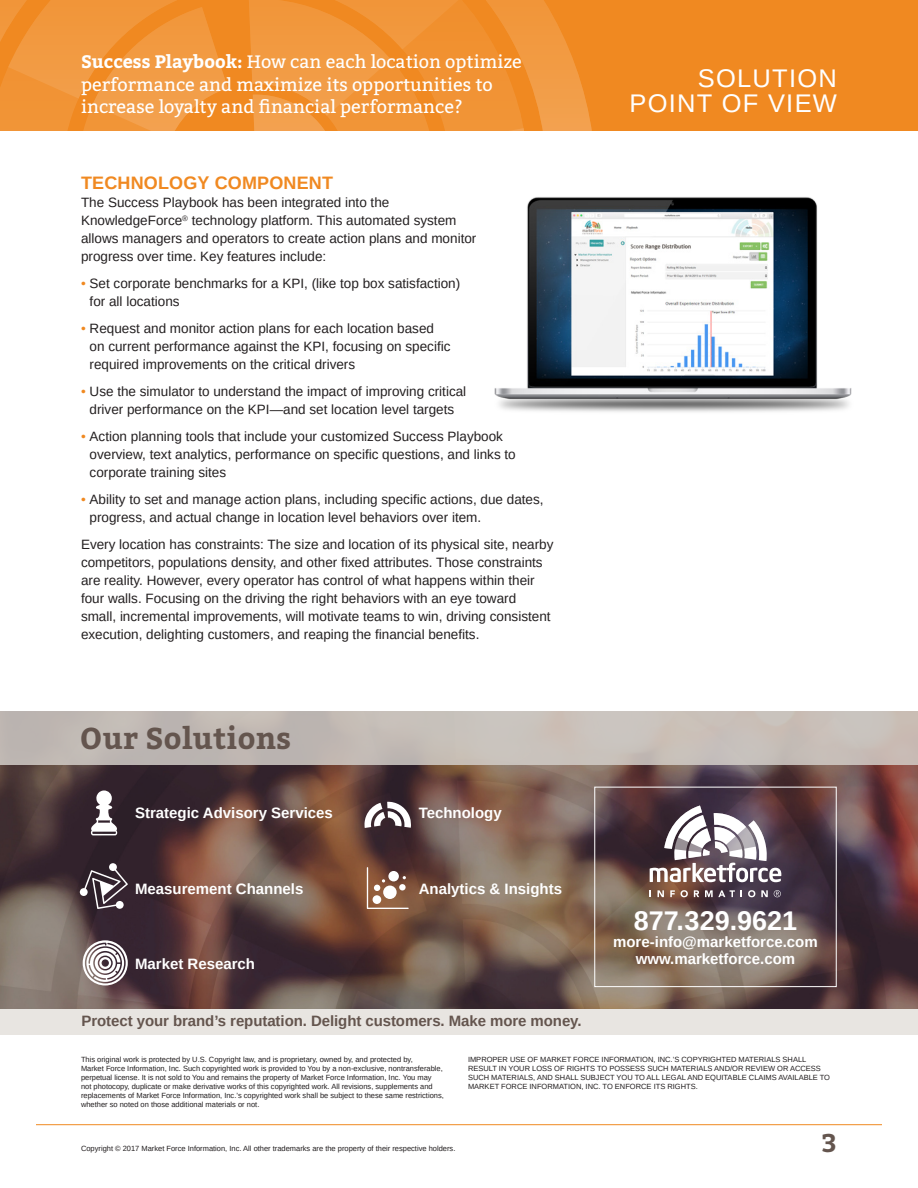
<style>
.page{position:relative;width:918px;height:1188px;background:#fff}
.page>*{position:absolute;margin:0;border:0;box-sizing:border-box;transform-origin:0 0}
.t1{font:700 30px "Bitter";letter-spacing:.01em;color:#64554e}
.t2{font:700 27px "Arimo";color:#fff}
.t3{font:25.5px/25.5px "Arimo";letter-spacing:.05em;color:#fff;text-align:right}
.t4{font:700 25.5px "Bitter";color:#64554e}
.t5{font:18px/22.5px "Bitter";color:#fff}
.Body_Header{font:700 18px "Arimo";letter-spacing:.01em;color:#f08921}
.Solutions{font:700 15px "Arimo";color:#fff}
.Body{font:700 15px "Arimo";letter-spacing:-.005em;color:#64554e}
.Body-2{font:13.5px/18px "Arimo";color:#231f20}
.Legal{font:7.5px/9px "Arimo";color:#231f20}
.s1{font-weight:700}
.s2{color:#f08921}
</style>
<div class="page">
<hr style="left:36px;top:1124px;width:846px;height:1px;background:#f08921">
<div style="left:0;top:0;width:918px;height:130px;background:#f08921"></div>
<svg style="left:0;top:0;width:228px;height:130px"></svg>
<svg style="left:245px;top:0;width:359px;height:131px"></svg>
<div style="left:0;top:711px;width:918px;height:324px;background:#e8e5e1"></div>
<img style="left:0;top:765px;width:918px;height:243px">
<div style="left:0;top:711px;width:918px;height:54px;background:#c6bdb6"></div>
<svg style="left:658px;top:890px;width:6px;height:7px"></svg>
<svg style="left:670px;top:890px;width:5px;height:7px"></svg>
<svg style="left:681px;top:890px;width:7px;height:7px"></svg>
<svg style="left:694px;top:890px;width:5px;height:7px"></svg>
<svg style="left:705px;top:890px;width:30px;height:7px"></svg>
<svg style="left:748px;top:890px;width:7px;height:7px"></svg>
<svg style="left:761px;top:890px;width:7px;height:7px"></svg>
<svg style="left:774px;top:890px;width:7px;height:7px"></svg>
<svg style="left:650px;top:806px;width:131px;height:76px"></svg>
<div style="left:594px;top:787px;width:243px;height:200px;border:1px solid #fff"></div>
<svg style="left:91px;top:790px;width:26px;height:45px"></svg>
<svg style="left:80px;top:863px;width:48px;height:46px"></svg>
<svg style="left:364px;top:801px;width:47px;height:27px"></svg>
<svg style="left:367px;top:867px;width:42px;height:42px"></svg>
<svg style="left:83px;top:940px;width:45px;height:46px"></svg>
<img style="left:494px;top:197px;width:358px;height:215px">
<h3 class="t5" style="left:81px;top:50px;width:442px"><span class="s1">Success Playbook:</span> How can each location optimize performance and maximize its opportunities to increase loyalty and financial performance?</h3>
<p class="Body_Header" style="left:81px;top:170px;width:254px">TECHNOLOGY COMPONENT</p>
<p class="Body-2" style="left:81px;top:193px;width:397px">The Success Playbook has been integrated into the KnowledgeForce<sup>®</sup> technology platform. This automated system allows managers and operators to create action plans and monitor progress over time. Key features include:</p>
<p class="Body-2" style="left:90px;top:274px;width:372px;text-indent:-9px"><span class="s2">•</span> Set corporate benchmarks for a KPI, (like top box satisfaction) for all locations</p>
<p class="Body-2" style="left:90px;top:319px;width:362px;text-indent:-9px"><span class="s2">•</span> Request and monitor action plans for each location based on current performance against the KPI, focusing on specific required improvements on the critical drivers</p>
<p class="Body-2" style="left:81px;top:382px;width:387px;text-align:center"><span class="s2">•</span> Use the simulator to understand the impact of improving critical driver performance on the KPI—and set location level targets</p>
<p class="Body-2" style="left:90px;top:427px;width:428px;text-indent:-9px"><span class="s2">•</span> Action planning tools that include your customized Success Playbook overview, text analytics, performance on specific questions, and links to corporate training sites</p>
<p class="Body-2" style="left:90px;top:490px;width:455px;text-indent:-9px"><span class="s2">•</span> Ability to set and manage action plans, including specific actions, due dates, progress, and actual change in location level behaviors over item.</p>
<p class="Body-2" style="left:81px;top:535px;width:474px">Every location has constraints: The size and location of its physical site, nearby competitors, populations density, and other fixed attributes. Those constraints are reality. However, every operator has control of what happens within their four walls. Focusing on the driving the right behaviors with an eye toward small, incremental improvements, will motivate teams to win, driving consistent execution, delighting customers, and reaping the financial benefits.</p>
<p class="t1" style="left:80px;top:715px;width:213px">Our Solutions</p>
<p class="Solutions" style="left:135px;top:802px;width:199px">Strategic Advisory Services</p>
<p class="Solutions" style="left:135px;top:878px;width:170px">Measurement Channels</p>
<p class="Solutions" style="left:135px;top:954px;width:122px">Market Research</p>
<p class="Solutions" style="left:419px;top:802px;width:85px">Technology</p>
<p class="Solutions" style="left:419px;top:878px;width:145px">Analytics &amp; Insights</p>
<p class="Body" style="left:82px;top:1010px;width:502px">Protect your brand’s reputation. Delight customers. Make more money.</p>
<h3 class="t3" style="left:629px;top:65px;width:209px">SOLUTION<br>POINT OF VIEW</h3>
<p class="t2" style="left:634px;top:902px;width:165px">877.329.9621</p>
<p class="Solutions" style="left:613px;top:932px;width:206px">more-info@marketforce.com</p>
<p class="Solutions" style="left:636px;top:949px;width:161px">www.marketforce.com</p>
<p class="Legal" style="left:81px;top:1055px;width:364px">This original work is protected by U.S. Copyright law, and is proprietary, owned by, and protected by,<br>Market Force Information, Inc. Such copyrighted work is provided to You by a non-exclusive, nontransferable, perpetual license. It is not sold to You and remains the property of Market Force Information, Inc. You may<br>not photocopy, duplicate or make derivative works of this copyrighted work. All revisions, supplements and replacements of Market Force Information, Inc.’s copyrighted work shall be subject to these same restrictions, whether so noted on those additional materials or not.</p>
<p class="Legal" style="left:468px;top:1055px;width:364px">IMPROPER USE OF MARKET FORCE INFORMATION, INC.’S COPYRIGHTED MATERIALS SHALL RESULT IN YOUR LOSS OF RIGHTS TO POSSESS SUCH MATERIALS AND/OR REVIEW OR ACCESS SUCH MATERIALS, AND SHALL SUBJECT YOU TO ALL LEGAL AND EQUITABLE CLAIMS AVAILABLE TO MARKET FORCE INFORMATION, INC. TO ENFORCE ITS RIGHTS.</p>
<p class="Legal" style="left:81px;top:1144px;width:376px">Copyright © 2017 Market Force Information, Inc. All other trademarks are the property of their respective holders.</p>
<h3 class="t4" style="left:822px;top:1124px;width:17px">3</h3>
</div>
